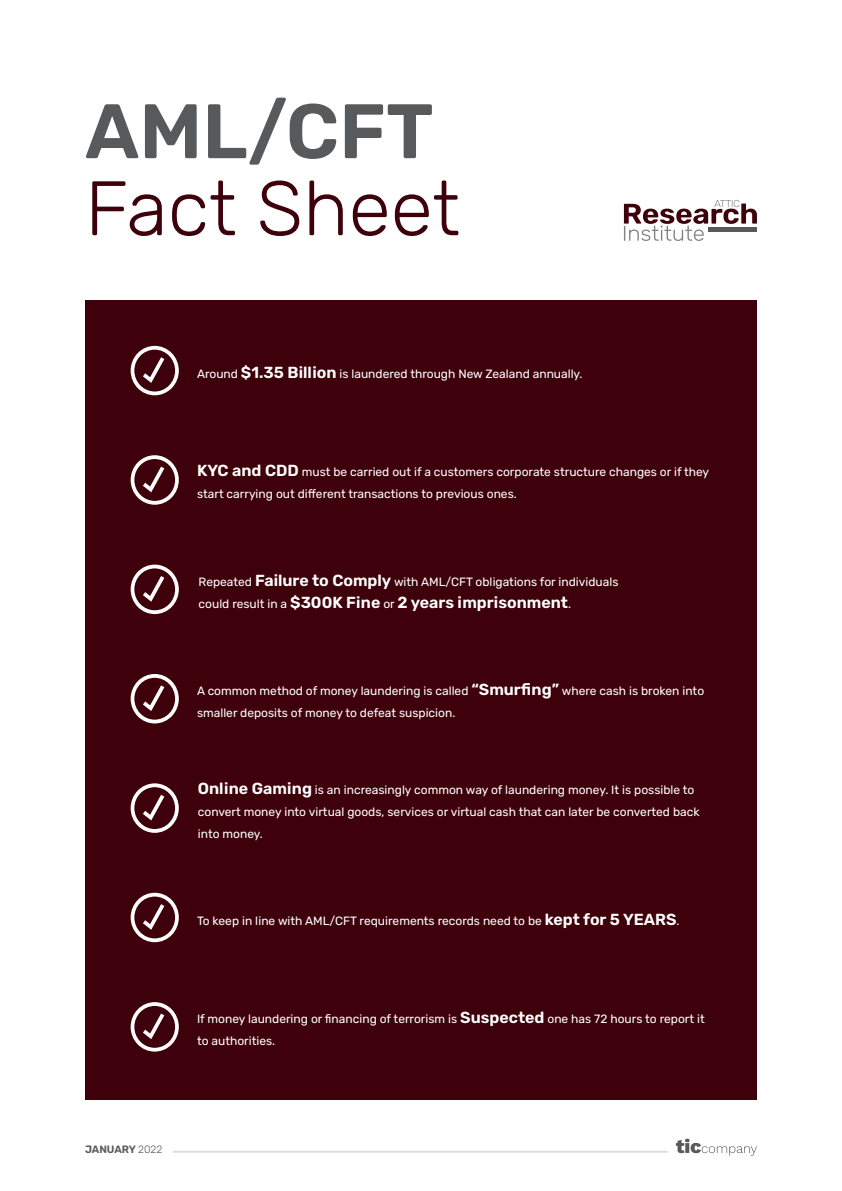
<style>
.page{position:relative;width:842px;height:1191px;background:#fff}
.page>*{position:absolute;margin:0;border:0;box-sizing:border-box;transform-origin:0 0}
.t1{font:300 77px "Rubik";color:#3e000a}
.t2{font:600 77px "Rubik";color:#58595b}
.t3{font:600 16px "Rubik";color:#fff}
.t4{font:12px/22px "Rubik";color:#fff}
.t5{font:600 10.6px "Rubik";letter-spacing:-.01em;color:#58595b}
.s1{font-weight:600;font-size:16px}
.s2{font-weight:400;font-size:12px}
.s3{font-weight:300}
</style>
<div class="page">
<hr style="left:173px;top:1150px;width:495px;height:2px;background:#dcddde">
<svg style="left:676px;top:1138px;width:81px;height:17px"></svg>
<div style="left:85px;top:300px;width:672px;height:800px;background:#3e000a"></div>
<svg style="left:131px;top:346px;width:48px;height:49px"></svg>
<svg style="left:131px;top:455px;width:48px;height:50px"></svg>
<svg style="left:131px;top:564px;width:48px;height:50px"></svg>
<svg style="left:131px;top:674px;width:48px;height:49px"></svg>
<svg style="left:131px;top:783px;width:48px;height:50px"></svg>
<svg style="left:131px;top:892px;width:48px;height:50px"></svg>
<svg style="left:131px;top:1002px;width:48px;height:49px"></svg>
<svg style="left:624px;top:200px;width:133px;height:41px"></svg>
<h1 class="t2" style="left:85px;top:88px;width:350px">AML/CFT</h1>
<h1 class="t1" style="left:85px;top:165px;width:376px">Fact Sheet</h1>
<p class="t4" style="left:197px;top:363px;width:387px">Around <span class="s1">$1.35 Billion</span> is laundered through New Zealand annually.</p>
<p class="t4" style="left:197px;top:461px;width:514px"><span class="s1">KYC and CDD</span> must be carried out if a customers corporate structure changes or if they start carrying out different transactions to previous ones.</p>
<p class="t4" style="left:199px;top:571px;width:421px">Repeated <span class="s1">Failure to Comply</span> with AML/CFT obligations for individuals</p>
<h2 class="t3" style="left:199px;top:593px;width:374px"><span class="s2">could result in a</span> $300K Fine <span class="s2">or</span> 2 years imprisonment<span class="s2">.</span></h2>
<p class="t4" style="left:197px;top:680px;width:509px">A common method of money laundering is called <span class="s1">“Smurfing”</span> where cash is broken into smaller deposits of money to defeat suspicion.</p>
<p class="t4" style="left:198px;top:778px;width:503px"><span class="s1">Online Gaming</span> is an increasingly common way of laundering money. It is possible to convert money into virtual goods, services or virtual cash that can later be converted back into money.</p>
<p class="t4" style="left:197px;top:910px;width:484px">To keep in line with AML/CFT requirements records need to be <span class="s1">kept for 5 YEARS</span>.</p>
<p class="t4" style="left:197px;top:1008px;width:509px">If money laundering or financing of terrorism is <span class="s1">Suspected</span> one has 72 hours to report it to authorities.</p>
<p class="t5" style="left:85px;top:1143px;width:79px">JANUARY <span class="s3">2022</span></p>
</div>
